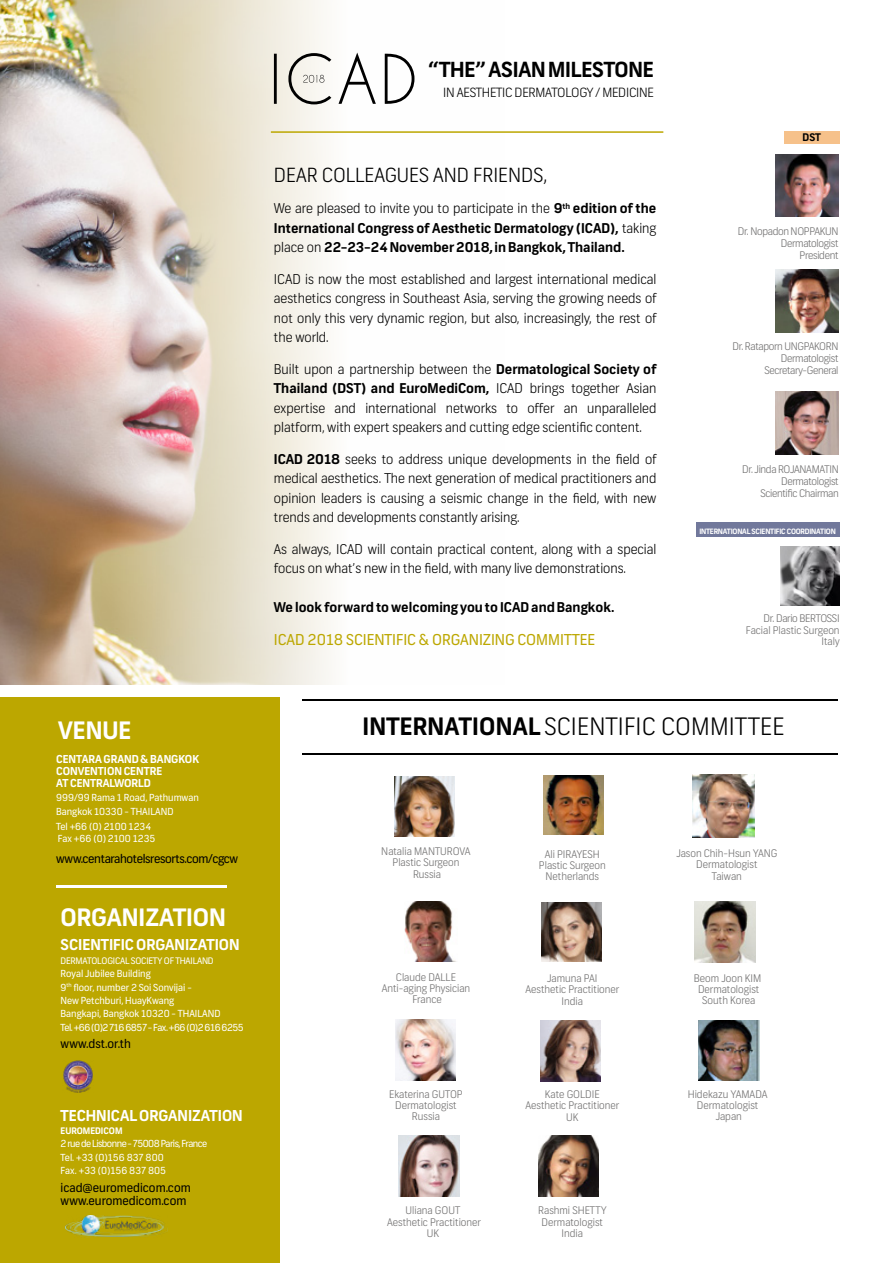
<style>
.page{position:relative;width:893px;height:1263px;background:#fff}
.page>*{position:absolute;margin:0;border:0;box-sizing:border-box;transform-origin:0 0}
.t1{font:300 24px "Frank";letter-spacing:.01em;color:#000}
.t2{font:700 24px "Frank";color:#fff}
.t3{font:700 20.7px "Frank";letter-spacing:-.01em;color:#000}
.t4{font:300 19.5px "Frank";color:#000}
.t5{font:700 15px "Frank";color:#fff}
.t6{font:15px "Frank";color:#bca700}
.t7{font:300 13.5px/19.5px "Frank";color:#000;text-align:justify}
.t8{font:700 13.5px/19.5px "Frank";color:#000;text-align:justify}
.t9{font:300 12.75px "Frank";letter-spacing:-.02em;color:#000}
.t10{font:12.15px/13.4px "Frank";color:#000}
.t11{font:12.15px "Frank";letter-spacing:-.03em;color:#000}
.t12{font:700 10.95px/12px "Frank";color:#fff}
.t13{font:300 10.5px/11.2px "Frank";color:#706f6f;text-align:center}
.t14{font:300 10.5px/12px "Frank";letter-spacing:-.03em;color:#706f6f;text-align:right}
.t15{font:700 10.5px "Frank";color:#000}
.t16{font:9.75px/13.4px "Frank";color:#fff}
.t17{font:9.75px/13.4px "Frank";letter-spacing:-.05em;color:#fff}
.t18{font:9px "Frank";letter-spacing:-.02em;color:#fff}
.t19{font:700 9px "Frank";color:#fff}
.t20{font:700 7.35px "Frank";letter-spacing:-.03em;color:#fff}
.s1{font-weight:300}
.s2{font-weight:700}
</style>
<div class="page">
<div style="left:0;top:697px;width:280px;height:566px;background:#bca700"></div>
<img style="left:0;top:0;width:415px;height:685px">
<img style="left:776px;top:154px;width:62px;height:63px">
<div style="left:784px;top:131px;width:56px;height:12px;background:#f6c18a"></div>
<img style="left:776px;top:270px;width:62px;height:63px">
<img style="left:776px;top:392px;width:63px;height:63px">
<img style="left:781px;top:546px;width:59px;height:59px">
<div style="left:696px;top:522px;width:144px;height:15px;background:#71789b"></div>
<img style="left:65px;top:1215px;width:103px;height:22px">
<img style="left:63px;top:1060px;width:30px;height:33px">
<img style="left:404px;top:901px;width:53px;height:61px">
<img style="left:541px;top:902px;width:60px;height:60px">
<img style="left:694px;top:901px;width:61px;height:61px">
<img style="left:395px;top:1020px;width:61px;height:60px">
<img style="left:399px;top:1136px;width:60px;height:60px">
<img style="left:538px;top:1136px;width:61px;height:60px">
<img style="left:540px;top:1021px;width:60px;height:60px">
<img style="left:699px;top:1020px;width:60px;height:61px">
<img style="left:395px;top:776px;width:59px;height:60px">
<img style="left:544px;top:775px;width:60px;height:60px">
<img style="left:692px;top:775px;width:63px;height:62px">
<hr style="left:56px;top:886px;width:170px;height:2px;background:#fff">
<hr style="left:302px;top:699px;width:536px;height:1px;background:#000">
<hr style="left:302px;top:753px;width:536px;height:1px;background:#000">
<svg style="left:274px;top:53px;width:140px;height:51px"></svg>
<hr style="left:271px;top:131px;width:392px;height:2px;background:#bca700">
<h1 class="t2" style="left:58px;top:716px;width:75px">VENUE</h1>
<p class="t12" style="left:56px;top:753px;width:144px">CENTARA GRAND &amp; BANGKOK<br>CONVENTION CENTRE<br>AT CENTRALWORLD</p>
<p class="t16" style="left:56px;top:790px;width:144px;line-height:14.4px">999/99 Rama 1 Road, Pathumwan<br>Bangkok 10330 - THAILAND<br>Tel +66 (0) 2100 1234</p>
<p class="t16" style="left:58px;top:832px;width:99px">Fax +66 (0) 2100 1235</p>
<p class="t11" style="left:56px;top:851px;width:183px">www.centarahotelsresorts.com/cgcw</p>
<h1 class="t2" style="left:61px;top:902px;width:167px">ORGANIZATION</h1>
<p class="t5" style="left:61px;top:936px;width:181px">SCIENTIFIC ORGANIZATION</p>
<p class="t18" style="left:61px;top:955px;width:155px">DERMATOLOGICAL SOCIETY OF THAILAND</p>
<p class="t16" style="left:61px;top:967px;width:185px">Royal Jubilee Building<br>9<sup>th</sup> floor, number 2 Soi Sonvijai -<br>New Petchburi, HuayKwang<br>Bangkapi, Bangkok 10320 - THAILAND<br>Tel. +66 (0)2 716 6857 - Fax. +66 (0)2 616 6255</p>
<p class="t10" style="left:61px;top:1037px;width:72px">www.dst.or.th</p>
<p class="t5" style="left:61px;top:1106px;width:184px">TECHNICAL ORGANIZATION</p>
<p class="t19" style="left:61px;top:1125px;width:63px">EUROMEDICOM</p>
<p class="t17" style="left:61px;top:1137px;width:148px">2 rue de Lisbonne - 75008 Paris, France<br>Tel. +33 (0)156 837 800<br>Fax. +33 (0)156 837 805</p>
<p class="t10" style="left:61px;top:1181px;width:132px">icad@euromedicom.com www.euromedicom.com</p>
<h2 class="t3" style="left:428px;top:57px;width:227px">“THE” ASIAN MILESTONE</h2>
<p class="t9" style="left:443px;top:85px;width:212px">IN AESTHETIC DERMATOLOGY / MEDICINE</p>
<h3 class="t4" style="left:274px;top:163px;width:275px">DEAR COLLEAGUES AND FRIENDS,</h3>
<p class="t8" style="left:274px;top:199px;width:384px"><span class="s1">We are pleased to invite you to participate in the</span> 9<sup>th</sup> edition of the International Congress of Aesthetic Dermatology (ICAD), <span class="s1">taking place on</span> 22-23-24 November 2018, in Bangkok, Thailand.</p>
<p class="t7" style="left:274px;top:269px;width:384px">ICAD is now the most established and largest international medical aesthetics congress in Southeast Asia, serving the growing needs of not only this very dynamic region, but also, increasingly, the rest of the world.</p>
<p class="t7" style="left:274px;top:359px;width:384px">Built upon a partnership between the <span class="s2">Dermatological Society of Thailand (DST) and EuroMediCom,</span> ICAD brings together Asian expertise and international networks to offer an unparalleled platform, with expert speakers and cutting edge scientific content.</p>
<p class="t7" style="left:274px;top:449px;width:384px"><span class="s2">ICAD 2018</span> seeks to address unique developments in the field of medical aesthetics. The next generation of medical practitioners and opinion leaders is causing a seismic change in the field, with new trends and developments constantly arising.</p>
<p class="t7" style="left:274px;top:539px;width:384px">As always, ICAD will contain practical content, along with a special focus on what’s new in the field, with many live demonstrations.</p>
<p class="t8" style="left:274px;top:598px;width:342px">We look forward to welcoming you to ICAD and Bangkok.</p>
<p class="t6" style="left:274px;top:631px;width:323px">ICAD 2018 SCIENTIFIC &amp; ORGANIZING COMMITTEE</p>
<p class="t15" style="left:802px;top:131px;width:20px">DST</p>
<p class="t14" style="left:738px;top:225px;width:102px">Dr. Nopadon NOPPAKUN<br>Dermatologist<br>President</p>
<p class="t14" style="left:732px;top:341px;width:108px">Dr. Rataporn UNGPAKORN<br>Dermatologist<br>Secretary-General</p>
<p class="t14" style="left:742px;top:463px;width:98px">Dr. Jinda ROJANAMATIN<br>Dermatologist<br>Scientific Chairman</p>
<p class="t20" style="left:699px;top:527px;width:138px">INTERNATIONAL SCIENTIFIC COORDINATION</p>
<p class="t13" style="left:746px;top:613px;width:95px;text-align:right">Dr. Dario BERTOSSI<br>Facial Plastic Surgeon<br>Italy</p>
<h1 class="t1" style="left:362px;top:712px;width:424px"><span class="s2">INTERNATIONAL</span> SCIENTIFIC COMMITTEE</h1>
<p class="t13" style="left:381px;top:846px;width:91px">Natalia MANTUROVA<br>Plastic Surgeon<br>Russia</p>
<p class="t13" style="left:539px;top:848px;width:68px">Ali PIRAYESH<br>Plastic Surgeon<br>Netherlands</p>
<p class="t13" style="left:676px;top:848px;width:103px">Jason Chih-Hsun YANG<br>Dermatologist<br>Taiwan</p>
<p class="t13" style="left:382px;top:972px;width:90px">Claude DALLE<br>Anti-aging Physician<br>France</p>
<p class="t13" style="left:525px;top:973px;width:95px">Jamuna PAI<br>Aesthetic Practitioner<br>India</p>
<p class="t13" style="left:694px;top:972px;width:69px">Beom Joon KIM<br>Dermatologist<br>South Korea</p>
<p class="t13" style="left:389px;top:1088px;width:75px">Ekaterina GUTOP<br>Dermatologist<br>Russia</p>
<p class="t13" style="left:525px;top:1089px;width:95px">Kate GOLDIE<br>Aesthetic Practitioner<br>UK</p>
<p class="t13" style="left:688px;top:1088px;width:81px">Hidekazu YAMADA<br>Dermatologist<br>Japan</p>
<p class="t13" style="left:387px;top:1205px;width:95px">Uliana GOUT<br>Aesthetic Practitioner<br>UK</p>
<p class="t13" style="left:538px;top:1205px;width:70px">Rashmi SHETTY<br>Dermatologist<br>India</p>
</div>
